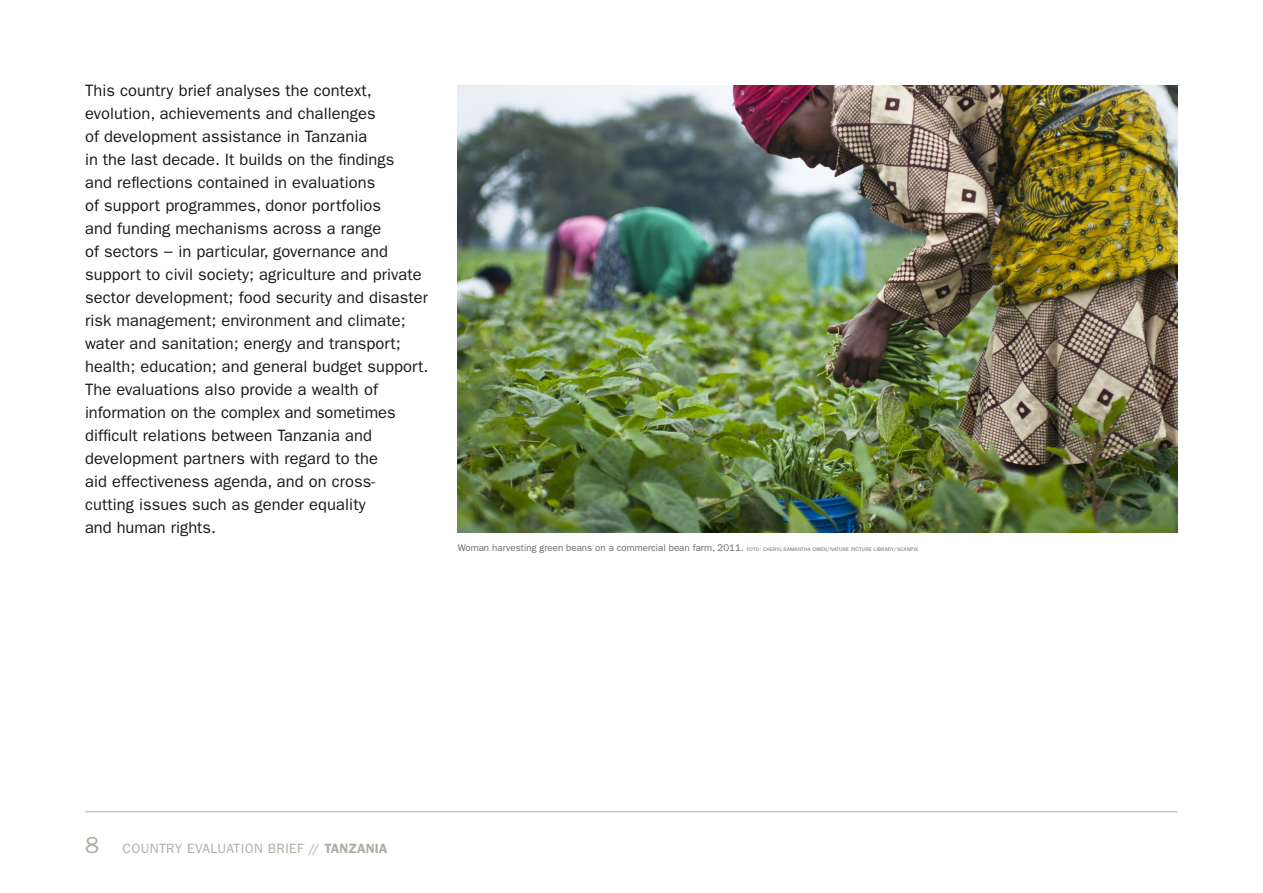
<style>
.page{position:relative;width:1263px;height:893px;background:#fff}
.page>*{position:absolute;margin:0;border:0;box-sizing:border-box;transform-origin:0 0}
.Brødtekst{font:16.5px/23px "ITC Franklin Gothic Std";letter-spacing:.005em;color:#191919}
.t1{font:13.5px "ITC Franklin Gothic Std";letter-spacing:.03em;color:#b1aca2}
.Bildetekst{font:5.25px "ITC Franklin Gothic Std";letter-spacing:.03em;color:#686866}
.s1{font-size:9.75px}
.s2{font-size:23.25px}
.s3{font-weight:600}
</style>
<div class="page">
<img style="left:458px;top:85px;width:720px;height:448px">
<hr style="left:85px;top:811px;width:1093px;height:1px;background:#b1aca2">
<p class="Brødtekst" style="left:85px;top:80px;width:345px">This country brief analyses the context, evolution, achievements and challenges<br>of development assistance in Tanzania<br>in the last decade. It builds on the findings<br>and reflections contained in evaluations<br>of support programmes, donor portfolios<br>and funding mechanisms across a range<br>of sectors − in particular, governance and support to civil society; agriculture and private sector development; food security and disaster risk management; environment and climate; water and sanitation; energy and transport; health; education; and general budget support.<br>The evaluations also provide a wealth of information on the complex and sometimes difficult relations between Tanzania and development partners with regard to the<br>aid effectiveness agenda, and on cross-<br>cutting issues such as gender equality<br>and human rights.</p>
<p class="Bildetekst" style="left:458px;top:546px;width:462px"><span class="s1">Woman harvesting green beans on a commercial bean farm, 2011.</span> FOTO: CHERYL-SAMANTHA OWEN/NATURE PICTURE LIBRARY/SCANPIX</p>
<p class="t1" style="left:85px;top:841px;width:304px"><span class="s2">8</span> COUNTRY EVALUATION BRIEF // <span class="s3">TANZANIA</span></p>
</div>
